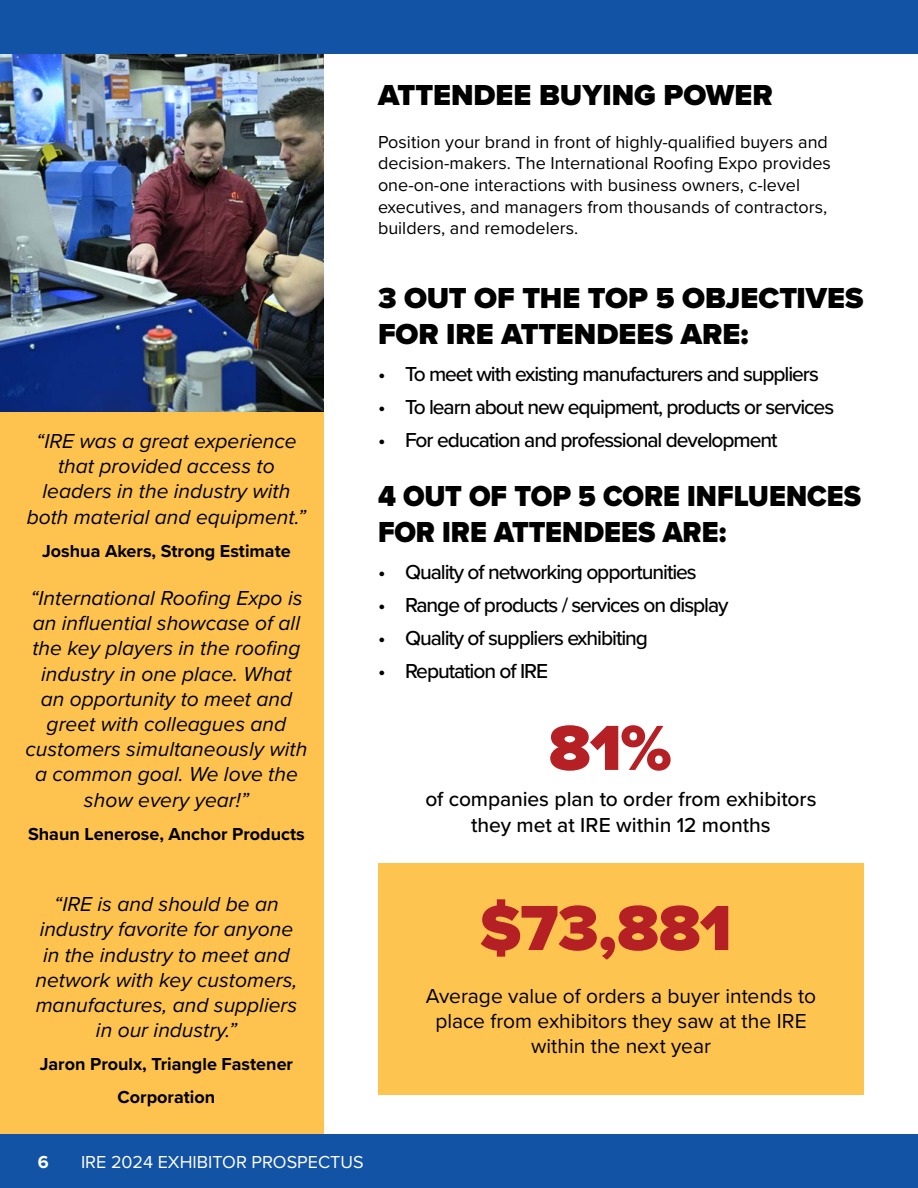
<style>
.page{position:relative;width:918px;height:1188px;background:#fff}
.page>*{position:absolute;margin:0;border:0;box-sizing:border-box;transform-origin:0 0}
.t1{font:900 66px "Proxima Nova";letter-spacing:-.01em;color:#b52025}
.t2{font:900 30px/36px "Proxima Nova";color:#000}
.t3{font:900 30px/36px "Proxima Nova";color:#000;scale:.94 1}
.t4{font:italic 21px/25.2px "Proxima Nova";color:#000;text-align:center}
.t5{font:500 21px "Proxima Nova";letter-spacing:-.05em;color:#000}
.t6{font:21px/25.2px "Proxima Nova";color:#000;text-align:center}
.t7{font:500 21px/25.2px "Proxima Nova";letter-spacing:-.005em;color:#000;text-align:center}
.t8{font:18px/21.6px "Proxima Nova";color:#000}
.t9{font:700 18px/33px "Proxima Nova";color:#000;text-align:center}
.t10{font:18px "Proxima Nova";color:#fff}
.t11{font:700 18px "Proxima Nova";color:#fff}
</style>
<div class="page">
<div style="left:0;top:1134px;width:918px;height:54px;background:#1253a6"></div>
<div style="left:378px;top:863px;width:486px;height:231px;background:#fec450"></div>
<div style="left:0;top:0;width:918px;height:54px;background:#1253a6"></div>
<div style="left:0;top:54px;width:324px;height:1080px;background:#fec34e"></div>
<img style="left:0;top:54px;width:324px;height:358px">
<p class="t4" style="left:27px;top:427px;width:281px">“IRE was a great experience that provided access to leaders in the industry with both material and equipment.”</p>
<p class="t9" style="left:42px;top:534px;width:250px">Joshua Akers, Strong Estimate</p>
<p class="t4" style="left:26px;top:584px;width:283px">“International Roofing Expo is an influential showcase of all the key players in the roofing industry in one place. What<br>an opportunity to meet and greet with colleagues and customers simultaneously with a common goal. We love the show every year!”</p>
<p class="t9" style="left:28px;top:817px;width:278px">Shaun Lenerose, Anchor Products</p>
<h2 class="t2" style="left:378px;top:76px;width:396px">ATTENDEE BUYING POWER</h2>
<p class="t8" style="left:378px;top:130px;width:454px">Position your brand in front of highly-qualified buyers and decision-makers. The International Roofing Expo provides one-on-one interactions with business owners, c-level executives, and managers from thousands of contractors, builders, and remodelers.</p>
<h2 class="t2" style="left:378px;top:279px;width:487px">3 OUT OF THE TOP 5 OBJECTIVES<br>FOR IRE ATTENDEES ARE:</h2>
<p class="t5" style="left:378px;top:359px;width:442px">• To meet with existing manufacturers and suppliers</p>
<p class="t5" style="left:378px;top:392px;width:458px">• To learn about new equipment, products or services</p>
<p class="t5" style="left:378px;top:425px;width:401px">• For education and professional development</p>
<h2 class="t3" style="left:378px;top:477px;width:515px">4 OUT OF TOP 5 CORE INFLUENCES<br>FOR IRE ATTENDEES ARE:</h2>
<p class="t5" style="left:378px;top:557px;width:320px">• Quality of networking opportunities</p>
<p class="t5" style="left:378px;top:590px;width:352px">• Range of products / services on display</p>
<p class="t5" style="left:378px;top:623px;width:272px">• Quality of suppliers exhibiting</p>
<p class="t5" style="left:378px;top:656px;width:172px">• Reputation of IRE</p>
<h1 class="t1" style="left:549px;top:699px;width:124px">81%</h1>
<p class="t7" style="left:425px;top:786px;width:393px">of companies plan to order from exhibitors they met at IRE within 12 months</p>
<p class="t4" style="left:36px;top:891px;width:263px">“IRE is and should be an industry favorite for anyone in the industry to meet and network with key customers, manufactures, and suppliers in our industry.”</p>
<p class="t9" style="left:40px;top:1047px;width:255px">Jaron Proulx, Triangle Fastener<br>Corporation</p>
<p class="t11" style="left:38px;top:1149px;width:12px">6</p>
<p class="t10" style="left:81px;top:1149px;width:284px">IRE 2024 EXHIBITOR PROSPECTUS</p>
<h1 class="t1" style="left:480px;top:879px;width:254px">$73,881</h1>
<p class="t6" style="left:426px;top:982px;width:392px">Average value of orders a buyer intends to place from exhibitors they saw at the IRE within the next year</p>
</div>
